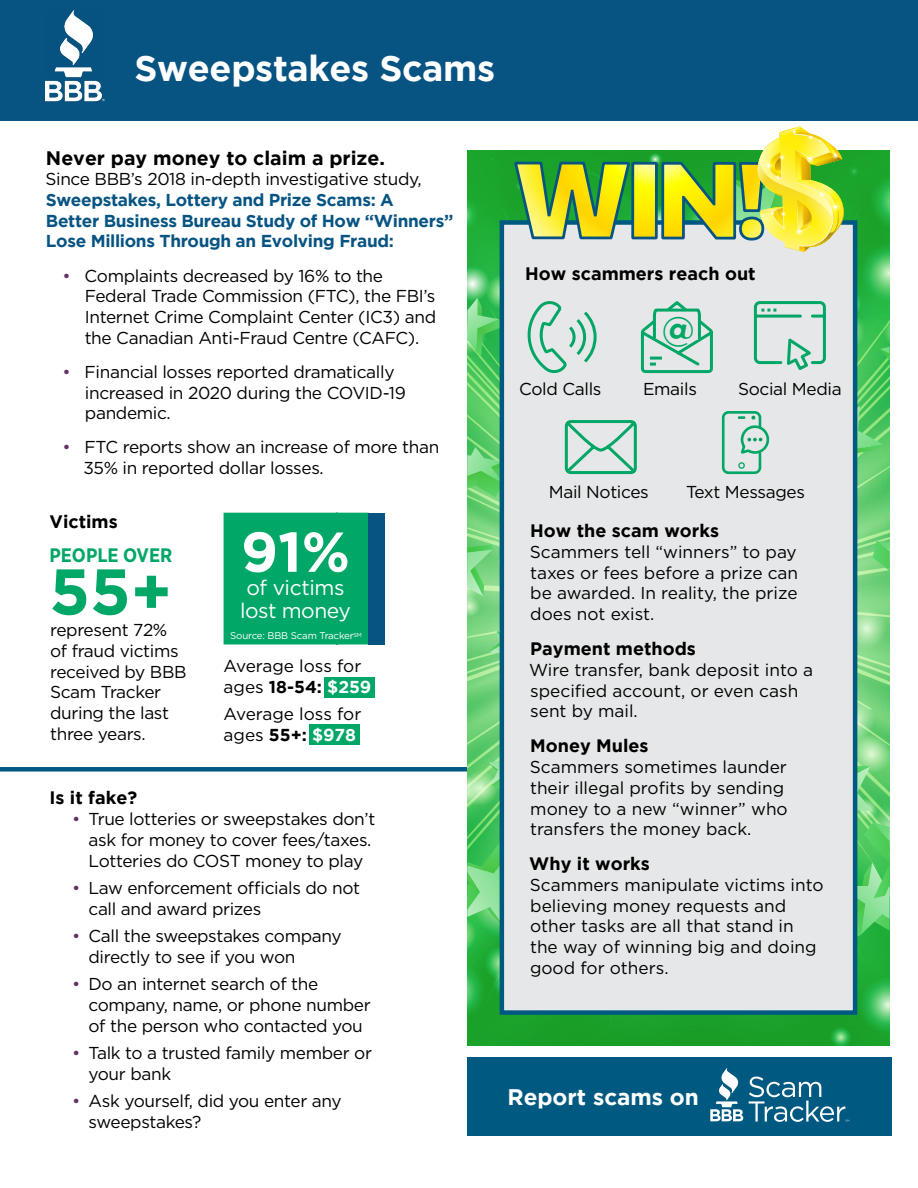
<style>
.page{position:relative;width:918px;height:1188px;background:#fff}
.page>*{position:absolute;margin:0;border:0;box-sizing:border-box;transform-origin:0 0}
.t1{font:700 64.5px "Gotham";color:#00a766}
.t2{font:700 56.1px "Gotham";color:#fff}
.t3{font:700 36px "Gotham";letter-spacing:-.01em;color:#fff}
.t4{font:700 33.6px "Gotham";color:#00a766}
.t5{font:700 22.5px "Gotham";color:#fff}
.t6{font:21px/23px "Gotham";letter-spacing:-.02em;color:#fff;text-align:center}
.t7{font:700 19.5px "Gotham";color:#000}
.t8{font:700 19.5px "Gotham Narrow";color:#00a766}
.t9{font:700 18px "Gotham";color:#000}
.t10{font:17.25px/20.7px "Gotham";letter-spacing:-.02em;color:#000}
.t11{font:17.25px/20.7px "Gotham";color:#000}
.t12{font:700 17.25px/20.7px "Gotham";letter-spacing:-.02em;color:#075483}
.t13{font:9.75px "Gotham";letter-spacing:-.02em;color:#fff}
.s1{color:#653165}
.s2{font-weight:700}
.s3{font-weight:700;color:#fff}
</style>
<div class="page">
<div style="left:0;top:767px;width:530px;height:5px;background:#005981"></div>
<svg style="left:513px;top:120px;width:252px;height:1px"></svg>
<svg style="left:467px;top:126px;width:423px;height:919px;background:#bdd9bd"></svg>
<div style="left:0;top:0;width:918px;height:120px;background:#075483"></div>
<div style="left:467px;top:1057px;width:425px;height:79px;background:#005981"></div>
<svg style="left:710px;top:1068px;width:33px;height:53px"></svg>
<svg style="left:749px;top:1077px;width:100px;height:45px"></svg>
<img style="left:46px;top:11px;width:58px;height:91px">
<div style="left:324px;top:677px;width:50px;height:21px;background:#00a766"></div>
<div style="left:309px;top:724px;width:50px;height:20px;background:#00a766"></div>
<div style="left:224px;top:513px;width:145px;height:132px;background:#00a766"></div>
<div style="left:369px;top:513px;width:16px;height:132px;background:#075483"></div>
<h3 class="t3" style="left:135px;top:47px;width:362px">Sweepstakes Scams</h3>
<p class="t7" style="left:46px;top:146px;width:341px">Never pay money to claim a prize.</p>
<p class="t10" style="left:45px;top:168px;width:378px">Since BBB’s 2018 in-depth investigative study,</p>
<p class="t12" style="left:46px;top:189px;width:409px">Sweepstakes, Lottery and Prize Scams: A<br>Better Business Bureau Study of How “Winners”<br>Lose Millions Through an Evolving Fraud:</p>
<p class="t10" style="left:85px;top:265px;width:353px;text-indent:-22px"><span class="s1">•</span> Complaints decreased by 16% to the Federal Trade Commission (FTC), the FBI’s Internet Crime Complaint Center (IC3) and the Canadian Anti-Fraud Centre (CAFC).</p>
<p class="t10" style="left:85px;top:361px;width:323px;text-indent:-22px"><span class="s1">•</span> Financial losses reported dramatically increased in 2020 during the COVID-19 pandemic.</p>
<p class="t10" style="left:83px;top:437px;width:358px;text-indent:-21px"><span class="s1">•</span> FTC reports show an increase of more than<br>35% in reported dollar losses.</p>
<p class="t9" style="left:50px;top:511px;width:70px">Victims</p>
<p class="t8" style="left:50px;top:543px;width:124px">PEOPLE OVER</p>
<h1 class="t1" style="left:50px;top:554px;width:124px">55+</h1>
<p class="t10" style="left:50px;top:620px;width:138px">represent 72% of fraud victims received by BBB<br>Scam Tracker during the last three years.</p>
<h2 class="t2" style="left:241px;top:520px;width:111px">91%</h2>
<p class="t6" style="left:240px;top:575px;width:112px">of victims lost money</p>
<p class="t13" style="left:230px;top:630px;width:133px">Source: BBB Scam Tracker<sup>SM</sup></p>
<p class="t11" style="left:224px;top:655px;width:149px">Average loss for ages <span class="s2">18-54:</span> <span class="s3">$259</span></p>
<p class="t11" style="left:224px;top:703px;width:139px">Average loss for ages <span class="s2">55+:</span> <span class="s3">$978</span></p>
<p class="t9" style="left:50px;top:788px;width:89px">Is it fake?</p>
<p class="t10" style="left:89px;top:808px;width:288px;text-indent:-17px"><span class="s1">•</span> True lotteries or sweepstakes don’t ask for money to cover fees/taxes.<br>Lotteries do COST money to play</p>
<p class="t10" style="left:89px;top:877px;width:273px;text-indent:-17px"><span class="s1">•</span> Law enforcement officials do not call and award prizes</p>
<p class="t10" style="left:89px;top:925px;width:255px;text-indent:-17px"><span class="s1">•</span> Call the sweepstakes company directly to see if you won</p>
<p class="t10" style="left:89px;top:973px;width:284px;text-indent:-17px"><span class="s1">•</span> Do an internet search of the company, name, or phone number of the person who contacted you</p>
<p class="t10" style="left:89px;top:1042px;width:285px;text-indent:-17px"><span class="s1">•</span> Talk to a trusted family member or your bank</p>
<p class="t10" style="left:89px;top:1090px;width:255px;text-indent:-17px"><span class="s1">•</span> Ask yourself, did you enter any sweepstakes?</p>
<p class="t9" style="left:525px;top:263px;width:232px">How scammers reach out</p>
<h3 class="t4" style="left:662px;top:310px;width:34px">@</h3>
<p class="t10" style="left:519px;top:379px;width:84px">Cold Calls</p>
<p class="t10" style="left:643px;top:379px;width:55px">Emails</p>
<p class="t10" style="left:738px;top:379px;width:105px">Social Media</p>
<p class="t10" style="left:549px;top:481px;width:102px">Mail Notices</p>
<p class="t10" style="left:686px;top:481px;width:120px">Text Messages</p>
<p class="t9" style="left:530px;top:521px;width:190px">How the scam works</p>
<p class="t10" style="left:530px;top:541px;width:270px;text-align:justify">Scammers tell “winners” to pay taxes or fees before a prize can be awarded. In reality, the prize does not exist.</p>
<p class="t9" style="left:530px;top:638px;width:167px">Payment methods</p>
<p class="t11" style="left:529px;top:659px;width:286px">Wire transfer, bank deposit into a specified account, or even cash sent by mail.</p>
<p class="t9" style="left:530px;top:736px;width:120px">Money Mules</p>
<p class="t11" style="left:530px;top:756px;width:259px">Scammers sometimes launder their illegal profits by sending money to a new “winner” who transfers the money back.</p>
<p class="t9" style="left:529px;top:854px;width:122px">Why it works</p>
<p class="t11" style="left:530px;top:874px;width:295px">Scammers manipulate victims into believing money requests and other tasks are all that stand in the way of winning big and doing good for others.</p>
<h3 class="t5" style="left:507px;top:1084px;width:193px">Report scams on</h3>
</div>
